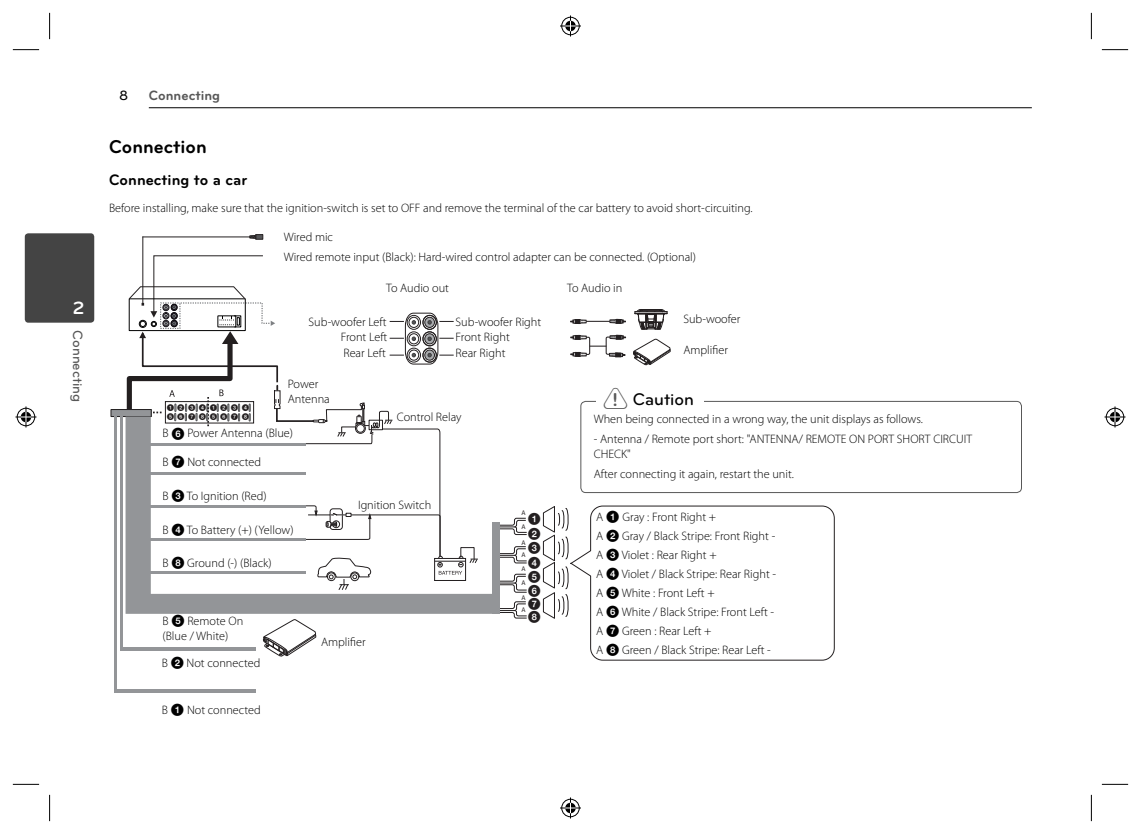
<style>
.page{position:relative;width:1141px;height:834px;background:#fff}
.page>*{position:absolute;margin:0;border:0;box-sizing:border-box;transform-origin:0 0}
.t1{font:700 19.25px "Bryant LG";color:#000}
.t2{font:700 18.38px "Bryant LG";color:#fff}
.t3{font:500 17.5px "Bryant LG";color:#000}
.t4{font:700 15.75px "Bryant LG";color:#000}
.t5{font:700 14px "Bryant LG";color:#585858}
.t6{font:500 14px "Bryant LG";color:#585858}
.t7{font:500 14px "Bryant LG";color:#000}
.t8{font:300 12.25px/18.9px "Myriad Pro";color:#000}
.t9{font:12.08px/13.8px "UPSYS Circled Number";color:#231f20}
.t10{font:6.83px/9.5px "UPSYS Circled Number";letter-spacing:.465em;color:#231f20}
.t11{font:6.83px/13.3px "Myriad Pro";color:#231f20}
.s1{font-family:"UPSYS Circled Number";font-weight:400}
.s2{font-family:"UPSYS Common";font-weight:400;font-size:26.25px;color:#585858}
</style>
<div class="page">
<hr style="left:149px;top:107px;width:883px;height:1px;background:#000">
<div style="left:25px;top:233px;width:69px;height:89px;background:#444;border-radius:3px"></div>
<svg style="left:500px;top:517px;width:27px;height:18px"></svg>
<svg style="left:500px;top:546px;width:27px;height:17px"></svg>
<svg style="left:500px;top:573px;width:27px;height:20px"></svg>
<svg style="left:500px;top:601px;width:27px;height:17px"></svg>
<div style="left:111px;top:409px;width:40px;height:7px;background:#939598"></div>
<div style="left:111px;top:409px;width:40px;height:7px;border:1px solid #231f20"></div>
<svg style="left:126px;top:522px;width:367px;height:91px;fill:#939598"></svg>
<div style="left:493px;top:522px;width:7px;height:92px;background:#939598"></div>
<svg style="left:543px;top:506px;width:26px;height:113px"></svg>
<svg style="left:263px;top:619px;width:53px;height:37px"></svg>
<hr style="left:120px;top:416px;width:3px;height:234px;background:#939598">
<hr style="left:120px;top:647px;width:136px;height:3px;background:#939598">
<hr style="left:114px;top:416px;width:3px;height:277px;background:#939598">
<hr style="left:114px;top:689px;width:142px;height:3px;background:#939598">
<svg style="left:633px;top:339px;width:37px;height:26px"></svg>
<svg style="left:570px;top:335px;width:56px;height:22px"></svg>
<svg style="left:570px;top:505px;width:264px;height:155px"></svg>
<hr style="left:142px;top:236px;width:108px;height:1px;background:#231f20">
<hr style="left:142px;top:236px;width:1px;height:69px;background:#231f20">
<svg style="left:249px;top:234px;width:14px;height:6px"></svg>
<svg style="left:124px;top:255px;width:354px;height:337px"></svg>
<svg style="left:570px;top:319px;width:56px;height:5px"></svg>
<svg style="left:635px;top:309px;width:32px;height:21px"></svg>
<div style="left:580px;top:401px;width:442px;height:92px;border:1px solid #585858;border-radius:5px"></div>
<div style="left:596px;top:396px;width:108px;height:17px;background:#fff"></div>
<svg style="left:13px;top:49px;width:26px;height:1px"></svg>
<svg style="left:1102px;top:49px;width:26px;height:1px"></svg>
<svg style="left:13px;top:783px;width:26px;height:1px"></svg>
<svg style="left:1102px;top:783px;width:26px;height:1px"></svg>
<svg style="left:49px;top:13px;width:1px;height:26px"></svg>
<svg style="left:49px;top:794px;width:1px;height:27px"></svg>
<svg style="left:1091px;top:13px;width:1px;height:26px"></svg>
<svg style="left:1091px;top:794px;width:1px;height:27px"></svg>
<svg style="left:560px;top:15px;width:21px;height:21px"></svg>
<svg style="left:560px;top:797px;width:21px;height:21px"></svg>
<svg style="left:15px;top:406px;width:21px;height:21px"></svg>
<svg style="left:1104px;top:406px;width:21px;height:21px"></svg>
<h2 class="t2" style="left:73px;top:301px;width:13px">2</h2>
<p class="t6" style="left:83px;top:330px;width:73px;rotate:90deg">Connecting</p>
<p class="t7" style="left:119px;top:90px;width:11px">8</p>
<p class="t5" style="left:149px;top:90px;width:73px">Connecting</p>
<h1 class="t1" style="left:109px;top:140px;width:99px">Connection</h1>
<p class="t4" style="left:109px;top:174px;width:140px">Connecting to a car</p>
<p class="t8" style="left:109px;top:200px;width:645px">Before installing, make sure that the ignition-switch is set to OFF and remove the terminal of the car battery to avoid short-circuiting.</p>
<p class="t8" style="left:284px;top:228px;width:414px;line-height:19.6px">Wired mic<br>Wired remote input (Black): Hard-wired control adapter can be connected. (Optional)</p>
<p class="t8" style="left:386px;top:279px;width:64px">To Audio out</p>
<p class="t8" style="left:567px;top:279px;width:57px">To Audio in</p>
<p class="t8" style="left:309px;top:313px;width:80px">Sub-woofer Left</p>
<p class="t8" style="left:456px;top:313px;width:87px">Sub-woofer Right</p>
<p class="t8" style="left:341px;top:328px;width:48px">Front Left</p>
<p class="t8" style="left:456px;top:328px;width:56px">Front Right</p>
<p class="t8" style="left:343px;top:344px;width:44px">Rear Left</p>
<p class="t8" style="left:456px;top:344px;width:51px">Rear Right</p>
<p class="t8" style="left:683px;top:311px;width:59px">Sub-woofer</p>
<p class="t8" style="left:683px;top:341px;width:46px">Amplifier</p>
<p class="t10" style="left:167px;top:402px;width:41px">ABCD<br>EFGH</p>
<p class="t10" style="left:210px;top:402px;width:41px">ABCD<br>EFGH</p>
<p class="t8" style="left:288px;top:378px;width:44px;line-height:14.7px">Power<br>Antenna</p>
<p class="t8" style="left:162px;top:424px;width:132px">B <span class="s1">F</span> Power Antenna (Blue)</p>
<p class="t8" style="left:162px;top:453px;width:100px">B <span class="s1">G</span> Not connected</p>
<p class="t8" style="left:162px;top:487px;width:106px">B <span class="s1">C</span> To Ignition (Red)</p>
<p class="t8" style="left:162px;top:521px;width:133px">B <span class="s1">D</span> To Battery (+) (Yellow)</p>
<p class="t8" style="left:162px;top:554px;width:111px">B <span class="s1">H</span> Ground (-) (Black)</p>
<p class="t8" style="left:397px;top:408px;width:66px">Control Relay</p>
<p class="t8" style="left:358px;top:496px;width:75px">Ignition Switch</p>
<p class="t8" style="left:163px;top:614px;width:82px;line-height:14.7px">B <span class="s1">E</span> Remote On (Blue / White)</p>
<p class="t8" style="left:162px;top:653px;width:100px">B <span class="s1">B</span> Not connected</p>
<p class="t8" style="left:162px;top:701px;width:100px">B <span class="s1">A</span> Not connected</p>
<p class="t8" style="left:321px;top:633px;width:46px">Amplifier</p>
<p class="t11" style="left:521px;top:506px;width:6px">A<br>A</p>
<p class="t11" style="left:521px;top:536px;width:6px;line-height:12.1px">A<br>A</p>
<p class="t11" style="left:521px;top:561px;width:6px">A<br>A</p>
<p class="t11" style="left:521px;top:591px;width:6px;line-height:12.6px">A<br>A</p>
<p class="t9" style="left:528px;top:511px;width:15px;line-height:15.4px">A<br>B</p>
<p class="t9" style="left:528px;top:541px;width:15px;text-align:justify">C D E F G H</p>
<h3 class="t3" style="left:601px;top:393px;width:94px"><span class="s2">&gt;</span> Caution</h3>
<p class="t8" style="left:594px;top:411px;width:331px">When being connected in a wrong way, the unit displays as follows.</p>
<p class="t8" style="left:594px;top:432px;width:380px;line-height:14.7px">- Antenna / Remote port short: "ANTENNA/ REMOTE ON PORT SHORT CIRCUIT<br>CHECK"</p>
<p class="t8" style="left:594px;top:465px;width:202px">After connecting it again, restart the unit.</p>
<p class="t8" style="left:596px;top:508px;width:181px">A <span class="s1">A</span> Gray : Front Right +<br>A <span class="s1">B</span> Gray / Black Stripe: Front Right -<br>A <span class="s1">C</span> Violet : Rear Right +<br>A <span class="s1">D</span> Violet / Black Stripe: Rear Right -<br>A <span class="s1">E</span> White : Front Left +<br>A <span class="s1">F</span> White / Black Stripe: Front Left -<br>A <span class="s1">G</span> Green : Rear Left +<br>A <span class="s1">H</span> Green / Black Stripe: Rear Left -</p>
</div>
